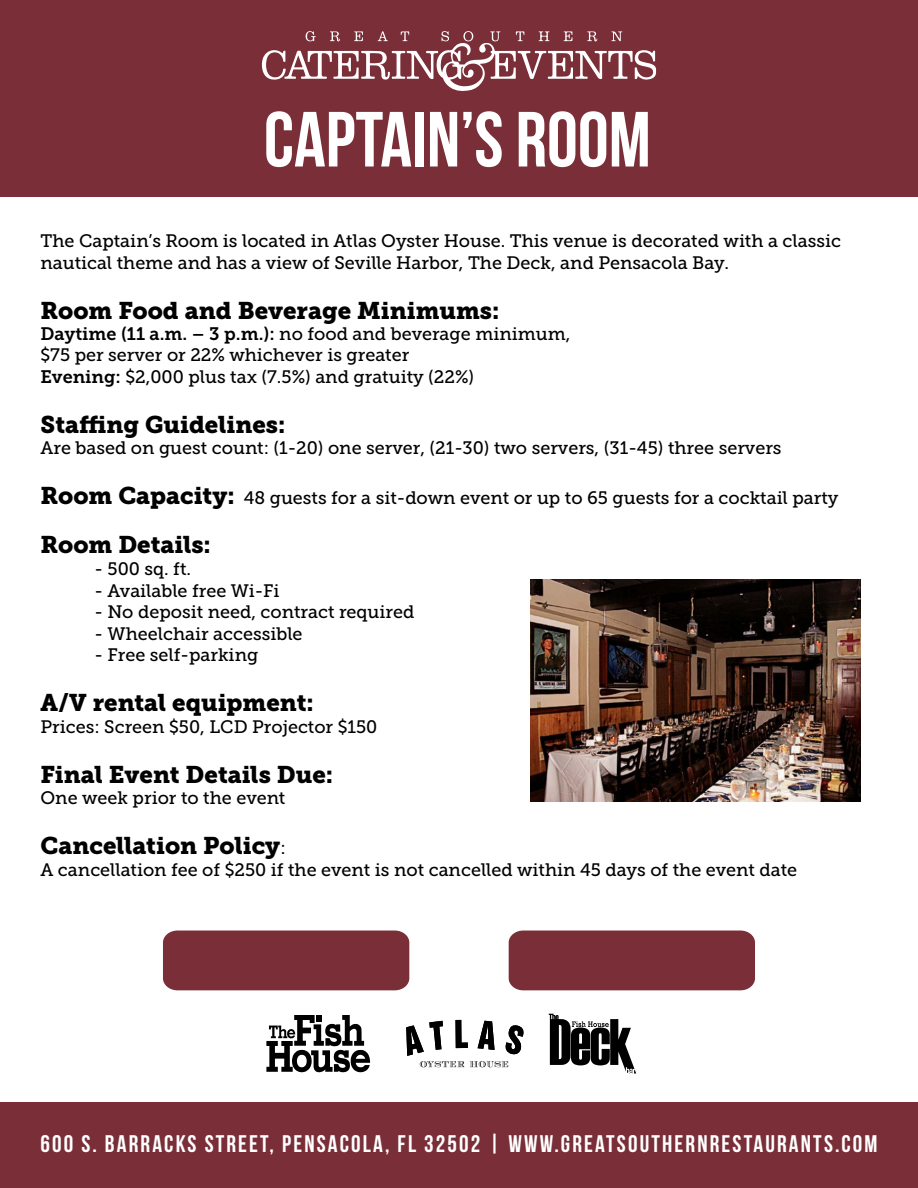
<style>
.page{position:relative;width:918px;height:1188px;background:#fff}
.page>*{position:absolute;margin:0;border:0;box-sizing:border-box;transform-origin:0 0}
.t1{font:700 78px "Bebas Neue";color:#fff}
.t2{font:24px "Museo Slab 900";color:#000}
.t3{font:700 24px "Bebas Neue";letter-spacing:.09em;color:#fff}
.t4{font:18px/21.3px "Museo Slab 500";color:#000}
.s1{font-family:"Museo Slab 700"}
.s2{font-family:"Museo Slab 900";font-size:24px}
.s3{font-family:"Museo Slab 500";font-size:18px}
</style>
<div class="page">
<div style="left:0;top:0;width:918px;height:197px;background:#7a2e38"></div>
<div style="left:0;top:1103px;width:918px;height:85px;background:#7a2e38"></div>
<svg style="left:262px;top:31px;width:394px;height:60px"></svg>
<svg style="left:266px;top:1015px;width:104px;height:57px"></svg>
<svg style="left:549px;top:1014px;width:87px;height:60px"></svg>
<svg style="left:406px;top:1020px;width:118px;height:47px"></svg>
<img style="left:530px;top:580px;width:330px;height:221px">
<div style="left:163px;top:931px;width:246px;height:59px;background:#7a2e38"></div>
<div style="left:509px;top:931px;width:246px;height:59px;background:#7a2e38"></div>
<h1 class="t1" style="left:264px;top:97px;width:389px">CAPTAIN’S ROOM</h1>
<p class="t4" style="left:41px;top:231px;width:802px">The Captain’s Room is located in Atlas Oyster House. This venue is decorated with a classic nautical theme and has a view of Seville Harbor, The Deck, and Pensacola Bay.</p>
<h2 class="t2" style="left:41px;top:296px;width:460px">Room Food and Beverage Minimums:</h2>
<p class="t4" style="left:41px;top:324px;width:531px"><span class="s1">Daytime (11 a.m. – 3 p.m.):</span> no food and beverage minimum, $75 per server or 22% whichever is greater<br><span class="s1">Evening:</span> $2,000 plus tax (7.5%) and gratuity (22%)</p>
<h2 class="t2" style="left:41px;top:410px;width:246px">Staffing Guidelines:</h2>
<p class="t4" style="left:41px;top:437px;width:743px">Are based on guest count: (1-20) one server, (21-30) two servers, (31-45) three servers</p>
<p class="t4" style="left:41px;top:487px;width:800px"><span class="s2">Room Capacity:</span> 48 guests for a sit-down event or up to 65 guests for a cocktail party</p>
<h2 class="t2" style="left:41px;top:531px;width:172px">Room Details:</h2>
<p class="t4" style="left:95px;top:558px;width:98px">- 500 sq. ft.</p>
<p class="t4" style="left:95px;top:580px;width:186px">- Available free Wi-Fi</p>
<p class="t4" style="left:95px;top:601px;width:322px">- No deposit need, contract required</p>
<p class="t4" style="left:95px;top:623px;width:210px">- Wheelchair accessible</p>
<p class="t4" style="left:95px;top:645px;width:165px">- Free self-parking</p>
<h2 class="t2" style="left:41px;top:689px;width:275px">A/V rental equipment:</h2>
<p class="t4" style="left:41px;top:716px;width:338px">Prices: Screen $50, LCD Projector $150</p>
<h2 class="t2" style="left:41px;top:760px;width:294px">Final Event Details Due:</h2>
<p class="t4" style="left:41px;top:787px;width:246px">One week prior to the event</p>
<h2 class="t2" style="left:41px;top:832px;width:247px">Cancellation Policy<span class="s3">:</span></h2>
<p class="t4" style="left:41px;top:859px;width:758px">A cancellation fee of $250 if the event is not cancelled within 45 days of the event date</p>
<h2 class="t3" style="left:41px;top:1131px;width:838px">600 S. BARRACKS STREET, PENSACOLA, FL 32502 | WWW.GREATSOUTHERNRESTAURANTS.COM</h2>
</div>
